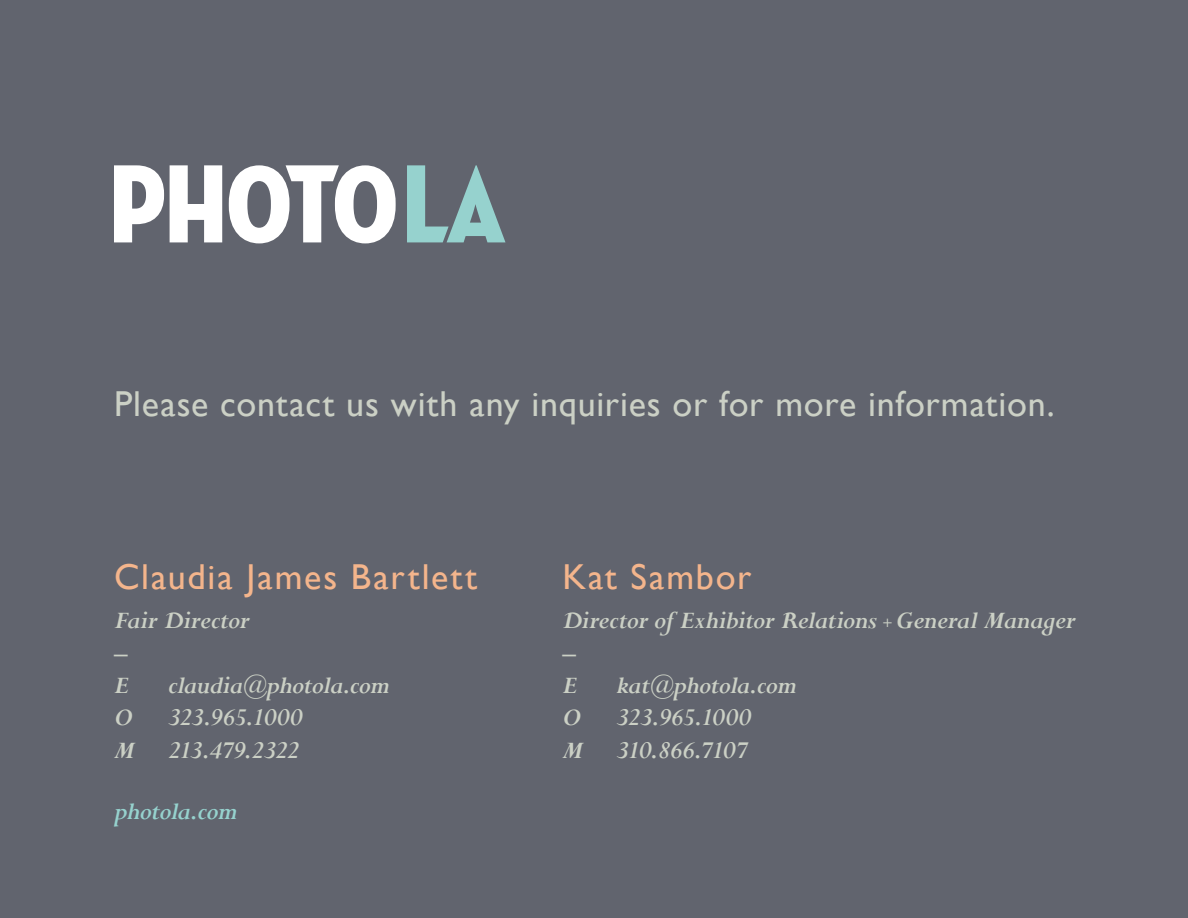
<style>
.page{position:relative;width:1188px;height:918px;background:#61646e}
.page>*{position:absolute;margin:0;border:0;box-sizing:border-box;transform-origin:0 0}
.t1{font:36px "Gill Sans";letter-spacing:.02em;color:#cbd0c5}
.t2{font:36px "Gill Sans";letter-spacing:.05em;color:#f4b58c}
.t3{font:italic 700 27px/32.4px "Perpetua";letter-spacing:-.02em;color:#cbd0c5}
.t4{font:italic 700 27px "Perpetua";letter-spacing:-.015em;color:#96d2ce}
.s1{font-size:15.75px}
</style>
<div class="page">
<svg style="left:407px;top:165px;width:98px;height:77px"></svg>
<svg style="left:114px;top:165px;width:282px;height:78px"></svg>
<h1 class="t1" style="left:114px;top:383px;width:942px">Please contact us with any inquiries or for more information.</h1>
<h1 class="t2" style="left:114px;top:556px;width:365px">Claudia James Bartlett</h1>
<h1 class="t2" style="left:562px;top:556px;width:190px">Kat Sambor</h1>
<p class="t3" style="left:114px;top:604px;width:137px">Fair Director –<br>E</p>
<p class="t3" style="left:562px;top:604px;width:515px">Director of Exhibitor Relations <span class="s1">+</span> General Manager –<br>E</p>
<p class="t3" style="left:168px;top:669px;width:223px">claudia@photola.com</p>
<p class="t3" style="left:617px;top:669px;width:182px">kat@photola.com</p>
<p class="t3" style="left:114px;top:701px;width:190px;text-align:right">323.965.1000<br>M 213.479.2322</p>
<p class="t3" style="left:114px;top:701px;width:20px">O</p>
<p class="t4" style="left:114px;top:795px;width:125px">photola.com</p>
<p class="t3" style="left:563px;top:701px;width:190px;text-align:right">323.965.1000<br>M 310.866.7107</p>
<p class="t3" style="left:563px;top:701px;width:20px">O</p>
</div>
